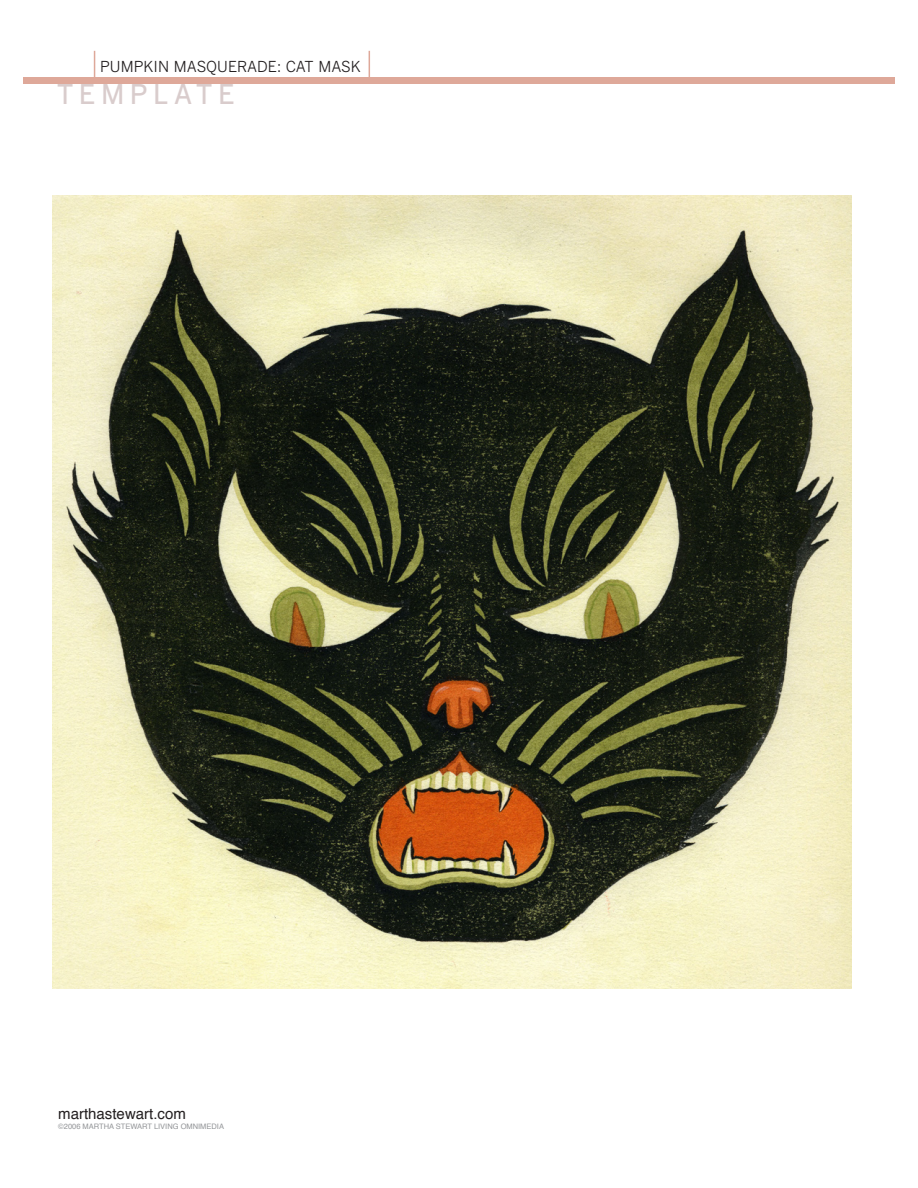
<style>
.page{position:relative;width:918px;height:1188px;background:#fff}
.page>*{position:absolute;margin:0;border:0;box-sizing:border-box;transform-origin:0 0}
.t1{font:500 27px "MSL Gothic";letter-spacing:.2em;color:#d9cccc}
.t2{font:15px "MSL Gothic";color:#231f20}
.t3{font:15px "Helvetica";color:#231f20}
.t4{font:7.5px "Helvetica";color:#939598}
</style>
<div class="page">
<div style="left:23px;top:78px;width:872px;height:6px;background:#dea899"></div>
<hr style="left:94px;top:51px;width:1px;height:31px;background:#dea899">
<hr style="left:369px;top:51px;width:1px;height:31px;background:#dea899">
<img style="left:52px;top:195px;width:800px;height:793px">
<p class="t2" style="left:100px;top:58px;width:262px">PUMPKIN MASQUERADE: CAT MASK</p>
<h1 class="t1" style="left:57px;top:77px;width:179px">TEMPLATE</h1>
<p class="t3" style="left:58px;top:1104px;width:129px">marthastewart.com</p>
<p class="t4" style="left:58px;top:1121px;width:167px">©2006 MARTHA STEWART LIVING OMNIMEDIA</p>
</div>
